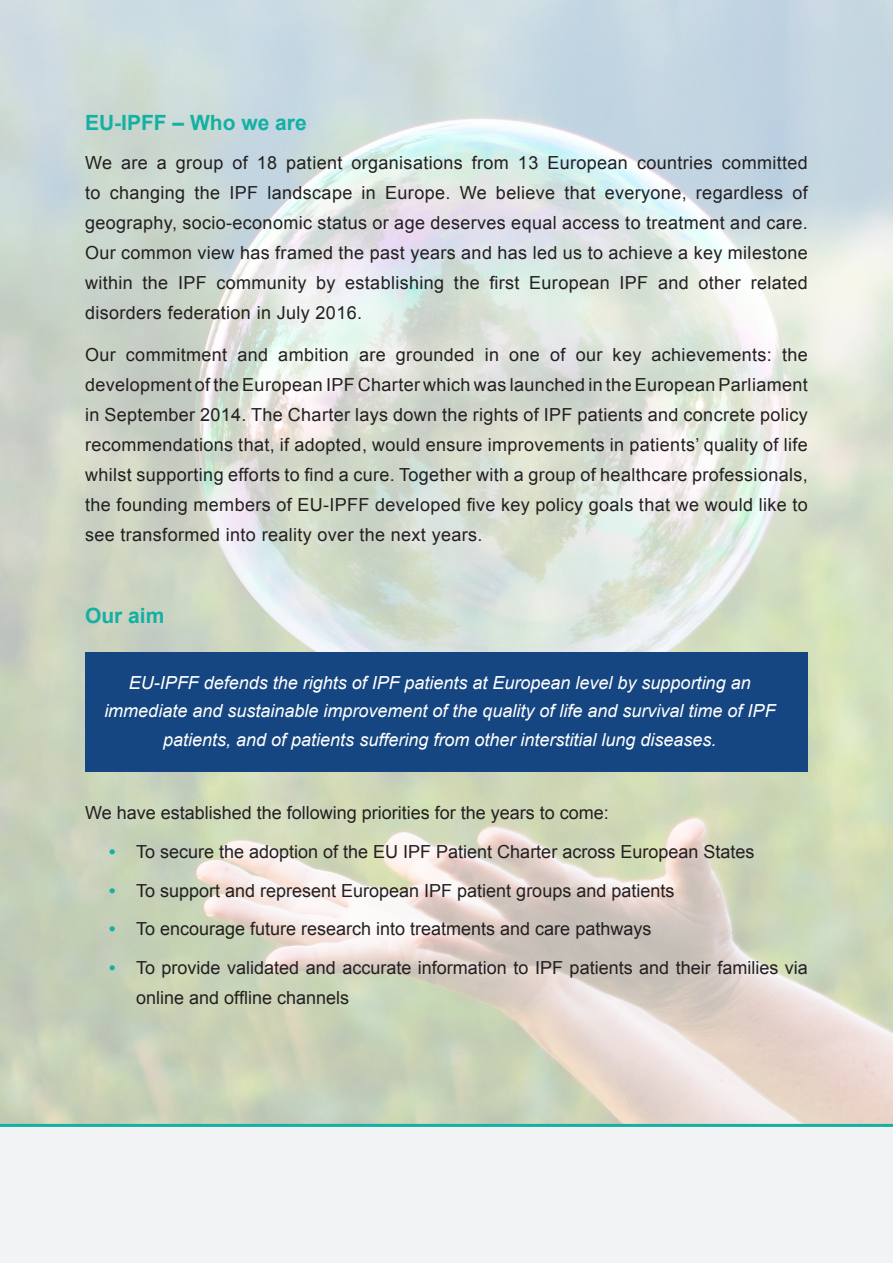
<style>
.page{position:relative;width:893px;height:1263px;background:#fff}
.page>*{position:absolute;margin:0;border:0;box-sizing:border-box;transform-origin:0 0}
.t1{font:700 21px "Arial";color:#13b0a3}
.t2{font:18px/30px "Arial";color:#231f20;text-align:justify}
.Green_bullets{font:italic 18px/28.5px "Arial";color:#fff;text-align:center}
.s1{font-weight:700;color:#13b0a3}
</style>
<div class="page">
<img style="left:0;top:0;width:893px;height:1124px">
<div style="left:0;top:1124px;width:893px;height:139px;background:#f2f3f4"></div>
<div style="left:85px;top:652px;width:723px;height:119px;background:#154681"></div>
<p class="t1" style="left:85px;top:109px;width:223px">EU-IPFF – Who we are</p>
<p class="t2" style="left:85px;top:147px;width:724px">We are a group of 18 patient organisations from 13 European countries committed to changing the IPF landscape in Europe. We believe that everyone, regardless of geography, socio-economic status or age deserves equal access to treatment and care.<br>Our common view has framed the past years and has led us to achieve a key milestone within the IPF community by establishing the first European IPF and other related disorders federation in July 2016.</p>
<p class="t2" style="left:85px;top:340px;width:724px">Our commitment and ambition are grounded in one of our key achievements: the development of the European IPF Charter which was launched in the European Parliament in September 2014. The Charter lays down the rights of IPF patients and concrete policy recommendations that, if adopted, would ensure improvements in patients’ quality of life whilst supporting efforts to find a cure. Together with a group of healthcare professionals, the founding members of EU-IPFF developed five key policy goals that we would like to see transformed into reality over the next years.</p>
<p class="t1" style="left:85px;top:601px;width:81px">Our aim</p>
<p class="Green_bullets" style="left:104px;top:668px;width:673px">EU-IPFF defends the rights of IPF patients at European level by supporting an immediate and sustainable improvement of the quality of life and survival time of IPF patients, and of patients suffering from other interstitial lung diseases.</p>
<p class="t2" style="left:85px;top:798px;width:525px">We have established the following priorities for the years to come:</p>
<p class="t2" style="left:109px;top:837px;width:647px"><span class="s1">•</span> To secure the adoption of the EU IPF Patient Charter across European States</p>
<p class="t2" style="left:109px;top:875px;width:567px"><span class="s1">•</span> To support and represent European IPF patient groups and patients</p>
<p class="t2" style="left:109px;top:914px;width:544px"><span class="s1">•</span> To encourage future research into treatments and care pathways</p>
<p class="t2" style="left:136px;top:952px;width:673px;text-indent:-27px"><span class="s1">•</span> To provide validated and accurate information to IPF patients and their families via online and offline channels</p>
</div>
